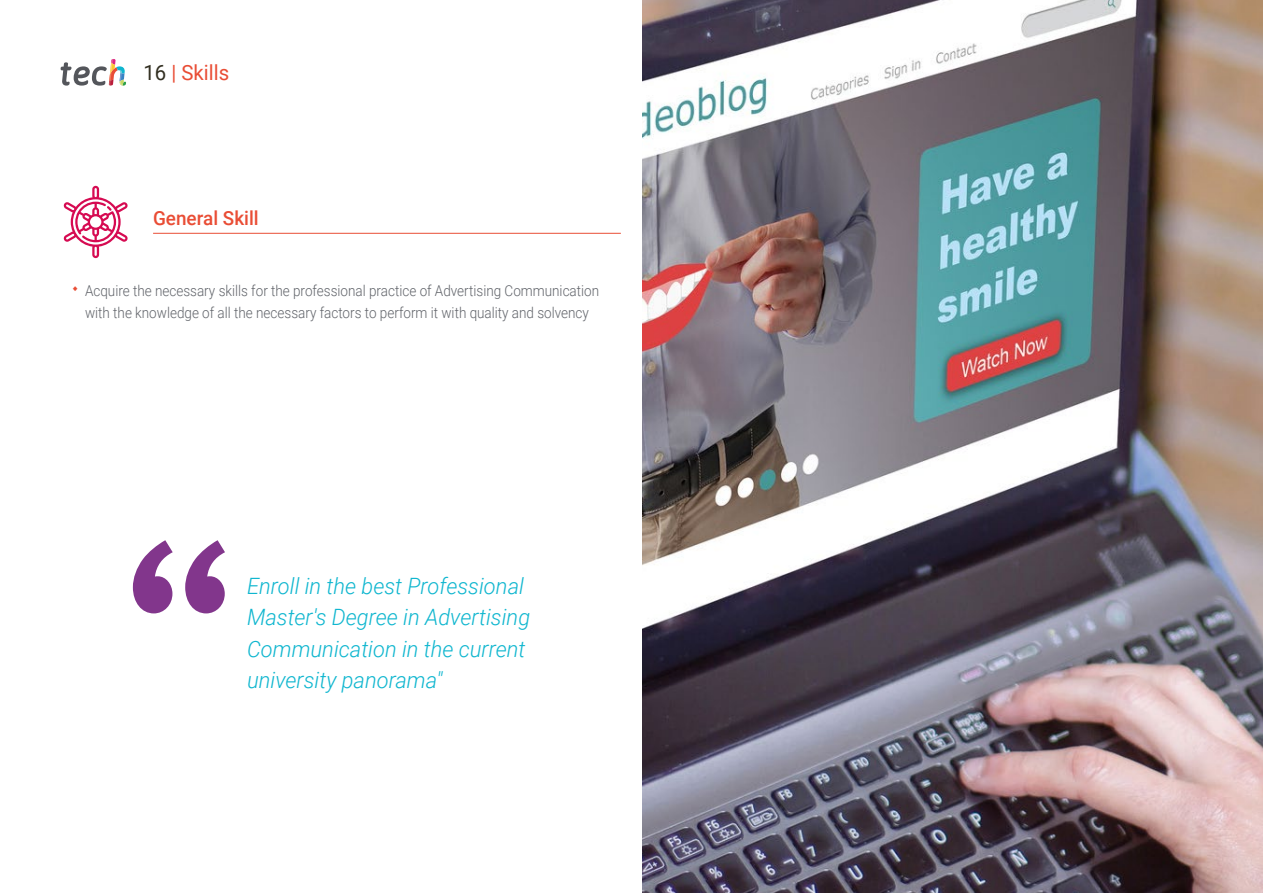
<style>
.page{position:relative;width:1263px;height:893px;background:#fff}
.page>*{position:absolute;margin:0;border:0;box-sizing:border-box;transform-origin:0 0}
.t1{font:italic 300 22.5px/31.5px "Roboto";color:#0fb6cf}
.t2{font:21px "Roboto";color:#e94d35}
.t3{font:500 19.5px "Roboto";color:#e94d35}
.t4{font:300 15px/22.5px "Roboto";color:#61646a;scale:.9 1}
.s1{color:#312e20}
</style>
<div class="page">
<hr style="left:153px;top:233px;width:468px;height:1px;background:#e94d35">
<svg style="left:63px;top:186px;width:65px;height:72px"></svg>
<img style="left:642px;top:0;width:621px;height:893px">
<svg style="left:61px;top:59px;width:65px;height:27px"></svg>
<svg style="left:133px;top:540px;width:92px;height:73px"></svg>
<h2 class="t2" style="left:144px;top:57px;width:87px"><span class="s1">16</span> | Skills</h2>
<h3 class="t3" style="left:153px;top:204px;width:107px">General Skill</h3>
<p class="t4" style="left:85px;top:279px;width:573px">Acquire the necessary skills for the professional practice of Advertising Communication with the knowledge of all the necessary factors to perform it with quality and solvency</p>
<h1 class="t1" style="left:247px;top:569px;width:285px">Enroll in the best Professional<br>Master's Degree in Advertising<br>Communication in the current university panorama"</h1>
</div>
